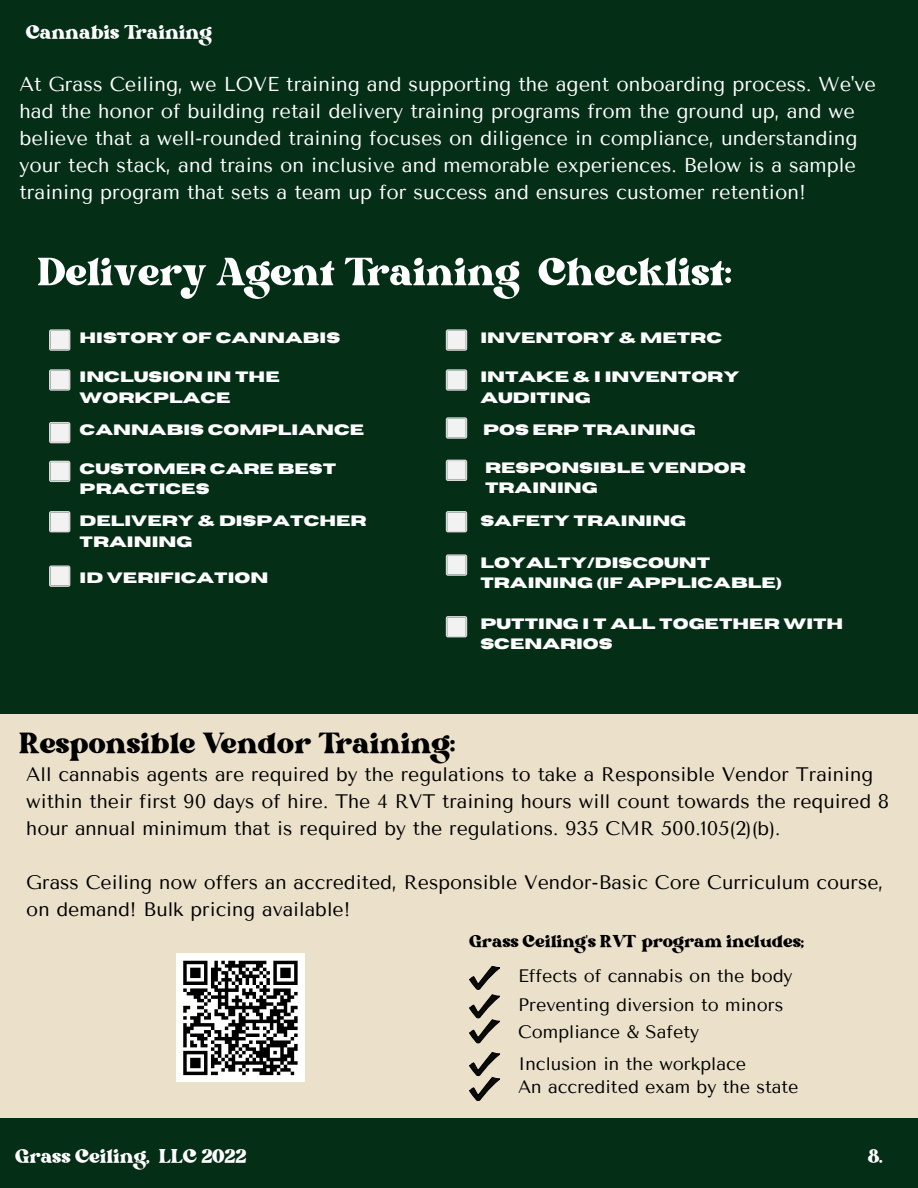
<style>
.page{position:relative;width:918px;height:1188px;background:#052e17}
.page>*{position:absolute;margin:0;border:0;box-sizing:border-box;transform-origin:0 0}
.t1{font:54px "Bright";color:#fff}
.t2{font:40.5px "Bright";color:#000}
.t3{font:27px "Bright";color:#fff}
.t4{font:24px "Bright";color:#000}
.t5{font:20.1px/27px "Tenor Sans";color:#fff}
.t6{font:19.5px/27px "Tenor Sans";color:#000}
.t7{font:18px/28.5px "Tenor Sans";color:#000}
.t8{font:700 15px/20.2px "Horizon";color:#fff}
</style>
<div class="page">
<div style="left:0;top:715px;width:918px;height:403px;background:#ebe1ca"></div>
<svg style="left:470px;top:966px;width:30px;height:77px"></svg>
<svg style="left:470px;top:1052px;width:30px;height:49px"></svg>
<svg style="left:49px;top:329px;width:21px;height:22px"></svg>
<svg style="left:49px;top:422px;width:21px;height:21px"></svg>
<svg style="left:446px;top:329px;width:21px;height:22px"></svg>
<svg style="left:49px;top:461px;width:21px;height:21px"></svg>
<svg style="left:49px;top:511px;width:21px;height:21px"></svg>
<svg style="left:446px;top:417px;width:21px;height:22px"></svg>
<svg style="left:446px;top:511px;width:21px;height:21px"></svg>
<svg style="left:446px;top:554px;width:21px;height:22px"></svg>
<svg style="left:49px;top:369px;width:21px;height:22px"></svg>
<svg style="left:446px;top:616px;width:21px;height:21px"></svg>
<svg style="left:446px;top:460px;width:21px;height:21px"></svg>
<svg style="left:446px;top:369px;width:21px;height:22px"></svg>
<svg style="left:49px;top:565px;width:21px;height:22px"></svg>
<div style="left:176px;top:954px;width:129px;height:128px;background:#fff"></div>
<svg style="left:183px;top:960px;width:115px;height:116px"></svg>
<h3 class="t3" style="left:26px;top:21px;width:188px">Cannabis Training</h3>
<p class="t5" style="left:19px;top:71px;width:858px">At Grass Ceiling, we LOVE training and supporting the agent onboarding process. We've had the honor of building retail delivery training programs from the ground up, and we believe that a well-rounded training focuses on diligence in compliance, understanding your tech stack, and trains on inclusive and memorable experiences. Below is a sample training program that sets a team up for success and ensures customer retention!</p>
<h1 class="t1" style="left:38px;top:249px;width:696px">Delivery Agent Training Checklist:</h1>
<p class="t8" style="left:80px;top:328px;width:262px">HISTORY OF CANNABIS</p>
<p class="t8" style="left:480px;top:328px;width:243px">INVENTORY &amp; METRC</p>
<p class="t8" style="left:80px;top:368px;width:202px">INCLUSION IN THE<br>WORKPLACE</p>
<p class="t8" style="left:480px;top:368px;width:261px">INTAKE &amp; I INVENTORY<br>AUDITING</p>
<p class="t8" style="left:80px;top:420px;width:286px">CANNABIS COMPLIANCE</p>
<p class="t8" style="left:483px;top:420px;width:214px">POS ERP TRAINING</p>
<p class="t8" style="left:80px;top:459px;width:258px">CUSTOMER CARE BEST<br>PRACTICES</p>
<p class="t8" style="left:80px;top:512px;width:289px">DELIVERY &amp; DISPATCHER<br>TRAINING</p>
<p class="t8" style="left:80px;top:568px;width:190px">ID VERIFICATION</p>
<p class="t8" style="left:485px;top:458px;width:262px">RESPONSIBLE VENDOR<br>TRAINING</p>
<p class="t8" style="left:480px;top:512px;width:207px">SAFETY TRAINING</p>
<p class="t8" style="left:480px;top:553px;width:303px">LOYALTY/DISCOUNT<br>TRAINING (IF APPLICABLE)</p>
<p class="t8" style="left:480px;top:614px;width:364px">PUTTING I T ALL TOGETHER WITH<br>SCENARIOS</p>
<h2 class="t2" style="left:19px;top:726px;width:438px">Responsible Vendor Training:</h2>
<p class="t6" style="left:26px;top:761px;width:865px">All cannabis agents are required by the regulations to take a Responsible Vendor Training within their first 90 days of hire. The 4 RVT training hours will count towards the required 8 hour annual minimum that is required by the regulations. 935 CMR 500.105(2)(b).</p>
<p class="t6" style="left:26px;top:869px;width:859px">Grass Ceiling now offers an accredited, Responsible Vendor-Basic Core Curriculum course, on demand! Bulk pricing available!</p>
<p class="t4" style="left:470px;top:931px;width:336px">Grass Ceiling's RVT program includes;</p>
<p class="t7" style="left:518px;top:962px;width:276px">Effects of cannabis on the body<br>Preventing diversion to minors</p>
<p class="t7" style="left:518px;top:1016px;width:230px;line-height:31.7px">Compliance &amp; Safety<br>Inclusion in the workplace</p>
<p class="t7" style="left:518px;top:1073px;width:282px">An accredited exam by the state</p>
<h3 class="t3" style="left:15px;top:1144px;width:233px">Grass Ceiling, LLC 2022</h3>
<h3 class="t3" style="left:868px;top:1144px;width:17px">8.</h3>
</div>
